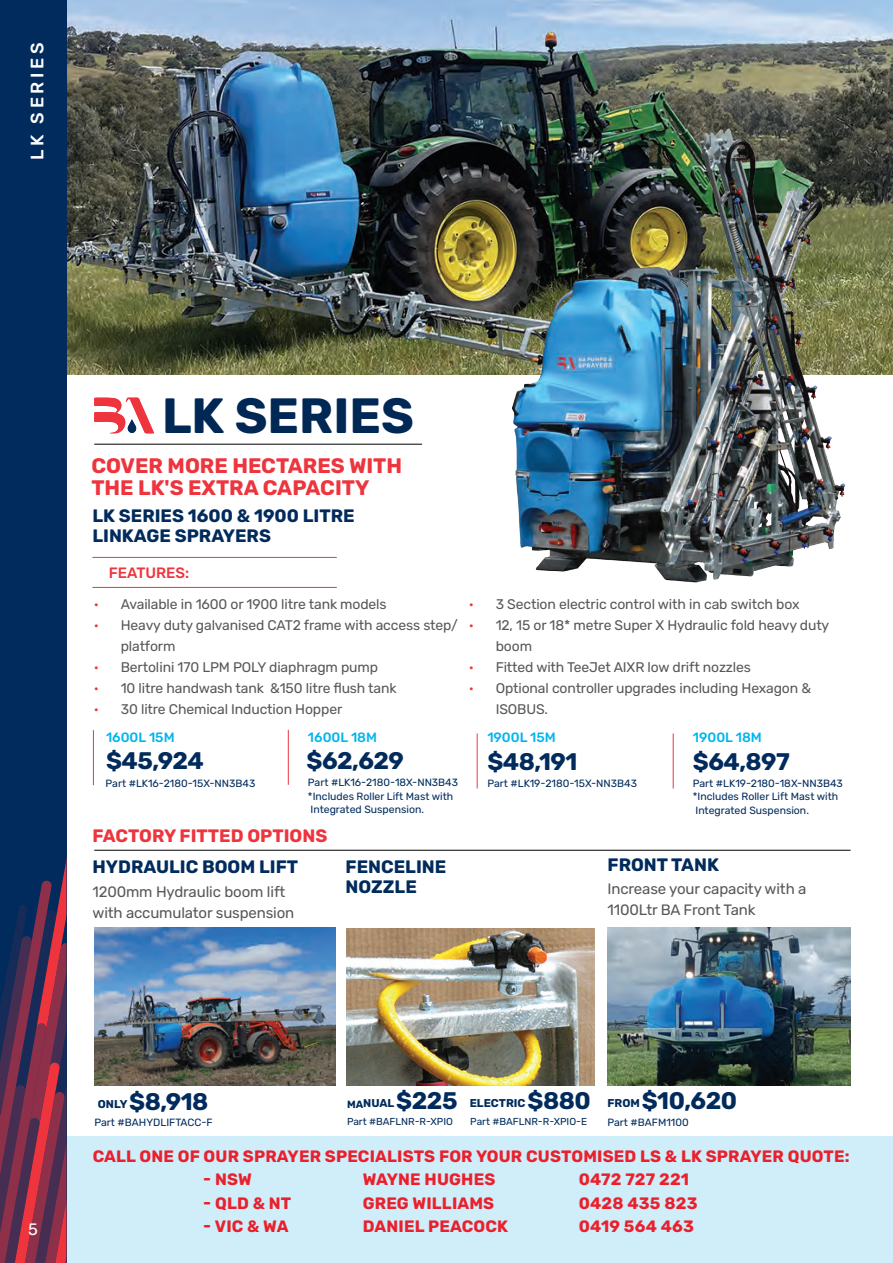
<style>
.page{position:relative;width:893px;height:1263px;background:#fff}
.page>*{position:absolute;margin:0;border:0;box-sizing:border-box;transform-origin:0 0}
.t1{font:700 49.5px "Rubik";color:#002855}
.t2{font:700 24px "Rubik";letter-spacing:-.02em;color:#002b5c}
.t3{font:700 21px/22.5px "Rubik";color:#ee343d}
.t4{font:700 18px/19.5px "Rubik";color:#002b5c}
.t5{font:700 18px "Rubik";color:#ee343d}
.t6{font:500 18px "Rubik";letter-spacing:.2em;color:#fff}
.t7{font:700 16.5px "Rubik";letter-spacing:.01em;color:#ea202c}
.t8{font:16.5px "Rubik";color:#fff}
.t9{font:15px/21px "Rubik";letter-spacing:-.01em;color:#57585a}
.t10{font:500 15px "Rubik";color:#ee343d}
.t11{font:13.95px/21px "Rubik";letter-spacing:-.01em;color:#57585a}
.t12{font:500 13.5px "Rubik";color:#00b6ef}
.t13{font:700 11.4px "Rubik";color:#002b5c}
.t14{font:10.5px/13.5px "Rubik";color:#002b5c}
.t15{font:10.05px "Rubik";color:#002b5c}
.s1{font-size:13.5px;color:#ee343d}
.s2{font-size:11.4px}
.s3{font-size:10.5px}
.s4{font-size:24px}
</style>
<div class="page">
<div style="left:0;top:1137px;width:893px;height:126px;background:#d0edfa"></div>
<img style="left:67px;top:0;width:826px;height:374px">
<img style="left:496px;top:121px;width:370px;height:462px">
<svg style="left:94px;top:397px;width:60px;height:36px"></svg>
<hr style="left:92px;top:587px;width:245px;height:1px;background:#ee343d">
<hr style="left:92px;top:557px;width:245px;height:1px;background:#ee343d">
<hr style="left:288px;top:730px;width:1px;height:55px;background:#ee343d">
<hr style="left:93px;top:730px;width:1px;height:55px;background:#ee343d">
<hr style="left:673px;top:733px;width:1px;height:55px;background:#ee343d">
<hr style="left:477px;top:733px;width:1px;height:55px;background:#ee343d">
<hr style="left:94px;top:444px;width:328px;height:1px;background:#000">
<hr style="left:94px;top:850px;width:756px;height:1px;background:#000">
<img style="left:608px;top:928px;width:242px;height:157px">
<img style="left:346px;top:929px;width:248px;height:156px">
<img style="left:94px;top:928px;width:241px;height:157px">
<div style="left:0;top:0;width:67px;height:1263px;background:#002b5c"></div>
<svg style="left:0;top:857px;width:67px;height:406px"></svg>
<p class="t6" style="left:27px;top:160px;width:119px;rotate:-90deg">LK SERIES</p>
<h1 class="t1" style="left:162px;top:388px;width:253px">LK SERIES</h1>
<h3 class="t3" style="left:91px;top:455px;width:312px">COVER MORE HECTARES WITH<br>THE LK'S EXTRA CAPACITY</h3>
<p class="t4" style="left:92px;top:507px;width:264px">LK SERIES 1600 &amp; 1900 LITRE<br>LINKAGE SPRAYERS</p>
<p class="t10" style="left:109px;top:564px;width:82px">FEATURES:</p>
<p class="t11" style="left:94px;top:594px;width:294px"><span class="s1">•</span> Available in 1600 or 1900 litre tank models</p>
<p class="t11" style="left:121px;top:615px;width:339px;text-indent:-27px"><span class="s1">•</span> Heavy duty galvanised CAT2 frame with access step/ platform</p>
<p class="t11" style="left:94px;top:657px;width:286px"><span class="s1">•</span> Bertolini 170 LPM POLY diaphragm pump</p>
<p class="t11" style="left:94px;top:678px;width:304px"><span class="s1">•</span> 10 litre handwash tank &amp;150 litre flush tank</p>
<p class="t11" style="left:94px;top:699px;width:250px"><span class="s1">•</span> 30 litre Chemical Induction Hopper</p>
<p class="t11" style="left:469px;top:594px;width:332px"><span class="s1">•</span> 3 Section electric control with in cab switch box</p>
<p class="t11" style="left:496px;top:615px;width:335px;text-indent:-27px"><span class="s1">•</span> 12, 15 or 18* metre Super X Hydraulic fold heavy duty boom</p>
<p class="t11" style="left:469px;top:657px;width:284px"><span class="s1">•</span> Fitted with TeeJet AIXR low drift nozzles</p>
<p class="t11" style="left:496px;top:678px;width:317px;text-indent:-27px"><span class="s1">•</span> Optional controller upgrades including Hexagon &amp;<br>ISOBUS.</p>
<p class="t12" style="left:106px;top:730px;width:70px">1600L 15M</p>
<p class="t12" style="left:308px;top:729px;width:71px">1600L 18M</p>
<p class="t12" style="left:487px;top:730px;width:70px">1900L 15M</p>
<p class="t12" style="left:693px;top:730px;width:70px">1900L 18M</p>
<h2 class="t2" style="left:106px;top:748px;width:99px">$45,924</h2>
<p class="t14" style="left:106px;top:776px;width:151px">Part #LK16-2180-15X-NN3B43</p>
<h2 class="t2" style="left:306px;top:747px;width:99px">$62,629</h2>
<p class="t14" style="left:308px;top:776px;width:152px">Part #LK16-2180-18X-NN3B43 *Includes Roller Lift Mast with<br>Integrated Suspension.</p>
<h2 class="t2" style="left:487px;top:748px;width:92px">$48,191</h2>
<p class="t14" style="left:487px;top:777px;width:151px">Part #LK19-2180-15X-NN3B43</p>
<h2 class="t2" style="left:693px;top:748px;width:98px">$64,897</h2>
<p class="t14" style="left:693px;top:777px;width:152px">Part #LK19-2180-18X-NN3B43 *Includes Roller Lift Mast with<br>Integrated Suspension.</p>
<p class="t5" style="left:92px;top:825px;width:236px">FACTORY FITTED OPTIONS</p>
<p class="t4" style="left:346px;top:858px;width:102px">FENCELINE<br>NOZZLE</p>
<p class="t4" style="left:607px;top:855px;width:113px">FRONT TANK</p>
<p class="t4" style="left:92px;top:858px;width:207px">HYDRAULIC BOOM LIFT</p>
<p class="t9" style="left:92px;top:881px;width:203px">1200mm Hydraulic boom lift with accumulator suspension</p>
<p class="t9" style="left:607px;top:879px;width:200px">Increase your capacity with a<br>1100Ltr BA Front Tank</p>
<p class="t8" style="left:28px;top:1220px;width:11px">5</p>
<h2 class="t2" style="left:98px;top:1089px;width:112px"><span class="s2">ONLY</span> $8,918</h2>
<p class="t13" style="left:347px;top:1097px;width:392px"><span class="s3">MA</span>NUAL <span class="s4">$225</span> ELECTRIC <span class="s4">$880</span> FROM <span class="s4">$10,620</span></p>
<p class="t14" style="left:95px;top:1116px;width:120px">Part #BAHYDLIFTACC-F</p>
<p class="t15" style="left:347px;top:1116px;width:107px">Part #BAFLNR-R-XPIO</p>
<p class="t15" style="left:470px;top:1116px;width:118px">Part #BAFLNR-R-XPIO-E</p>
<p class="t14" style="left:608px;top:1116px;width:83px">Part #BAFM1100</p>
<p class="t7" style="left:93px;top:1146px;width:758px">CALL ONE OF OUR SPRAYER SPECIALISTS FOR YOUR CUSTOMISED LS &amp; LK SPRAYER QUOTE:</p>
<p class="t7" style="left:203px;top:1170px;width:50px">- NSW</p>
<p class="t7" style="left:363px;top:1170px;width:134px">WAYNE HUGHES</p>
<p class="t7" style="left:579px;top:1170px;width:112px">0472 727 221</p>
<p class="t7" style="left:203px;top:1193px;width:89px">- QLD &amp; NT</p>
<p class="t7" style="left:363px;top:1193px;width:133px">GREG WILLIAMS</p>
<p class="t7" style="left:579px;top:1193px;width:120px">0428 435 823</p>
<p class="t7" style="left:203px;top:1217px;width:87px">- VIC &amp; WA</p>
<p class="t7" style="left:363px;top:1217px;width:147px">DANIEL PEACOCK</p>
<p class="t7" style="left:579px;top:1217px;width:117px">0419 564 463</p>
</div>
